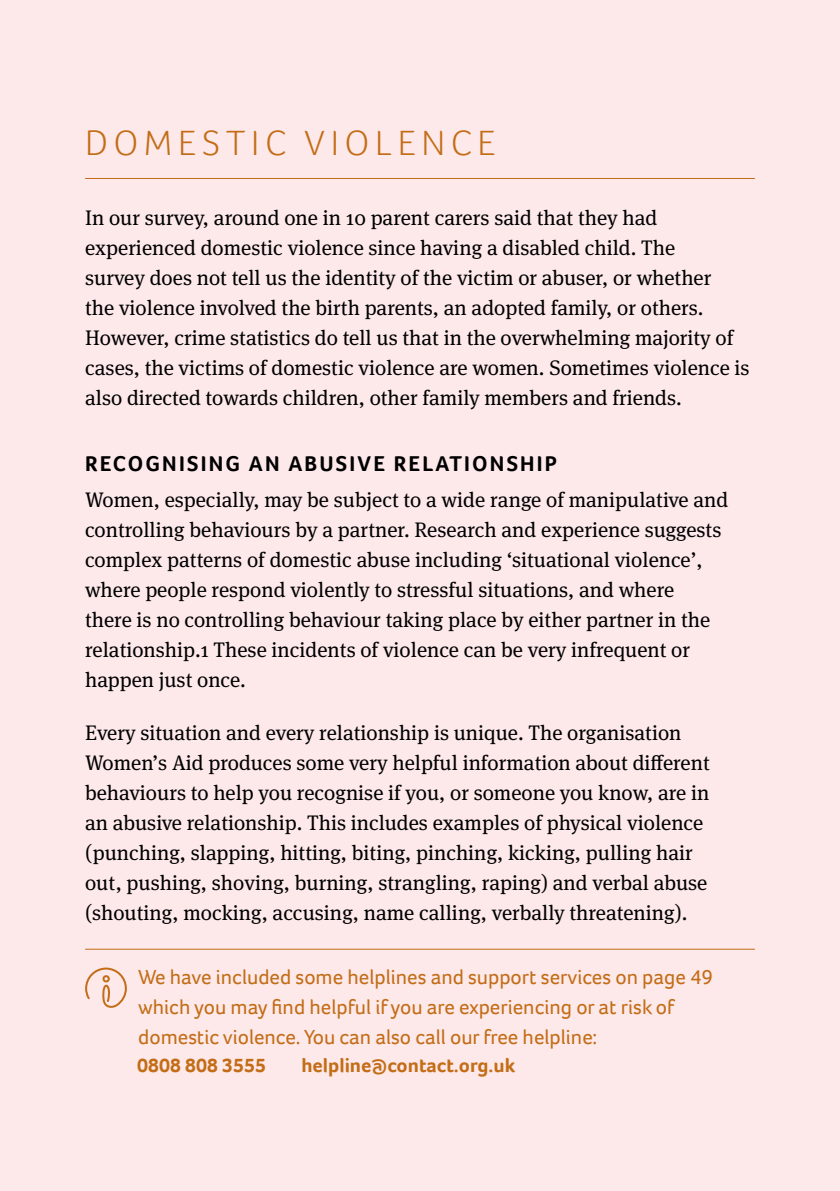
<style>
.page{position:relative;width:840px;height:1191px;background:#fff}
.page>*{position:absolute;margin:0;border:0;box-sizing:border-box;transform-origin:0 0}
.t1{font:300 36px "Foco";letter-spacing:.155em;color:#c36d16}
.t2{font:700 22px "Foco";letter-spacing:.1em;color:#000}
.t3{font:21px/30px "Meta Serif OT";color:#000}
.t4{font:21px/30px "Foco";color:#c36d16}
.t5{font:700 20px "Foco";color:#c36d16}
</style>
<div class="page">
<div style="left:0;top:0;width:839px;height:1191px;background:#fde8ea"></div>
<hr style="left:85px;top:178px;width:669px;height:1px;background:#c36d16">
<hr style="left:85px;top:948px;width:669px;height:1px;background:#c36d16">
<svg style="left:85px;top:967px;width:42px;height:41px"></svg>
<h1 class="t1" style="left:85px;top:119px;width:411px">DOMESTIC VIOLENCE</h1>
<p class="t3" style="left:85px;top:203px;width:665px">In our survey, around one in 10 parent carers said that they had experienced domestic violence since having a disabled child. The<br>survey does not tell us the identity of the victim or abuser, or whether<br>the violence involved the birth parents, an adopted family, or others.<br>However, crime statistics do tell us that in the overwhelming majority of cases, the victims of domestic violence are women. Sometimes violence is also directed towards children, other family members and friends.</p>
<p class="t2" style="left:85px;top:449px;width:471px">RECOGNISING AN ABUSIVE RELATIONSHIP</p>
<p class="t3" style="left:85px;top:484px;width:644px">Women, especially, may be subject to a wide range of manipulative and controlling behaviours by a partner. Research and experience suggests complex patterns of domestic abuse including ‘situational violence’, where people respond violently to stressful situations, and where<br>there is no controlling behaviour taking place by either partner in the relationship.1 These incidents of violence can be very infrequent or happen just once.</p>
<p class="t3" style="left:85px;top:717px;width:625px">Every situation and every relationship is unique. The organisation Women’s Aid produces some very helpful information about different behaviours to help you recognise if you, or someone you know, are in an abusive relationship. This includes examples of physical violence (punching, slapping, hitting, biting, pinching, kicking, pulling hair out, pushing, shoving, burning, strangling, raping) and verbal abuse (shouting, mocking, accusing, name calling, verbally threatening).</p>
<p class="t4" style="left:138px;top:961px;width:576px">We have included some helplines and support services on page 49 which you may find helpful if you are experiencing or at risk of domestic violence. You can also call our free helpline:</p>
<p class="t5" style="left:137px;top:1051px;width:130px">0808 808 3555</p>
<p class="t5" style="left:301px;top:1051px;width:215px">HELPLINE@CONTACT.ORG.UK</p>
</div>
